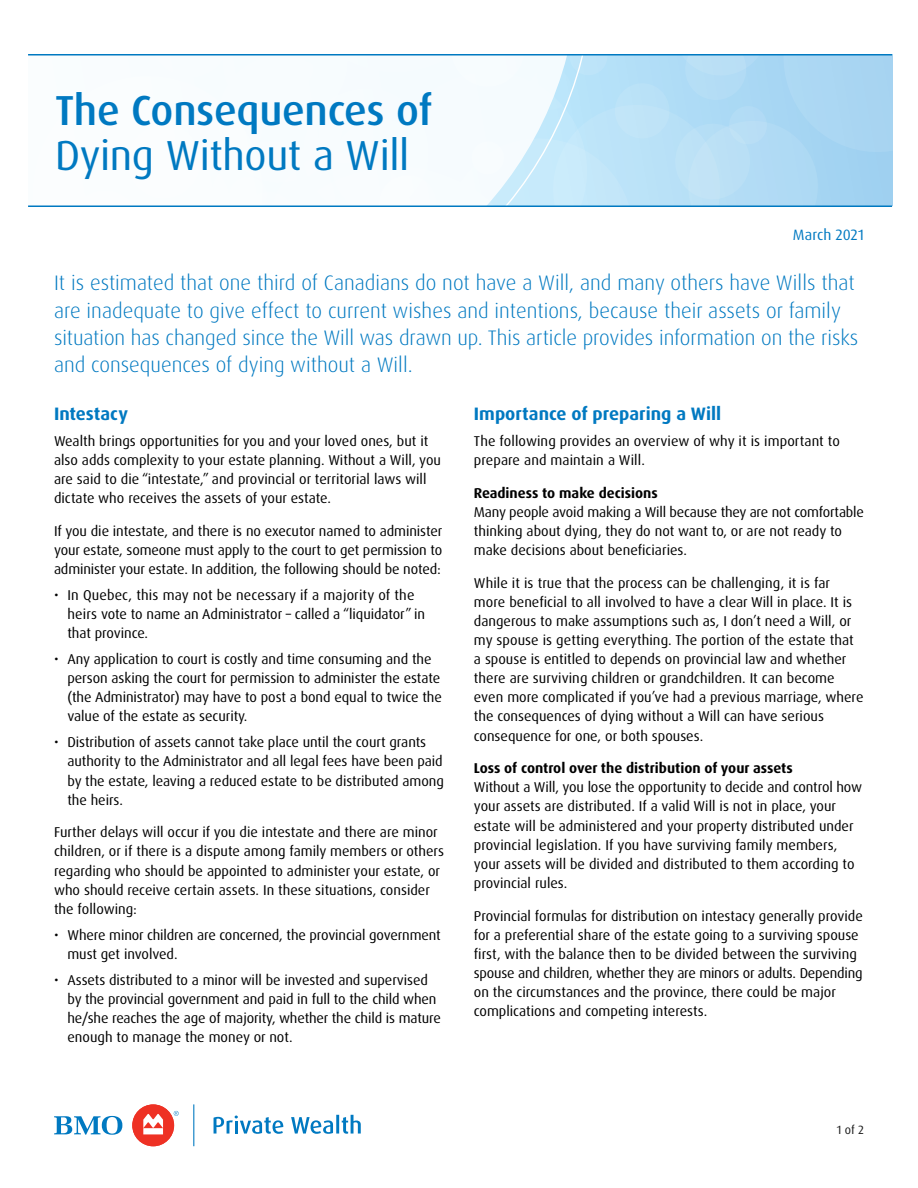
<style>
.page{position:relative;width:918px;height:1188px;background:#fff}
.page>*{position:absolute;margin:0;border:0;box-sizing:border-box;transform-origin:0 0}
.t1{font:500 42px/45px "Dax Pro";letter-spacing:-.01em;color:#0079c1}
.t2{font:300 21px/27px "Dax Pro";color:#0079c1}
.t3{font:700 18px "Dax Pro";color:#0079c1}
.t4{font:15px "Dax Pro";letter-spacing:.005em;color:#0079c1}
.t5{font:14.25px/19px "Dax Pro";color:#000}
.t6{font:700 14.25px "Dax Pro";color:#000}
.t7{font:12px "Dax Pro";color:#000}
.s1{font-weight:400}
</style>
<div class="page">
<svg style="left:594px;top:56px;width:298px;height:149px;background:#b1dbf4"></svg>
<svg style="left:28px;top:56px;width:566px;height:150px"></svg>
<hr style="left:28px;top:54px;width:864px;height:2px;background:#0079c1">
<hr style="left:28px;top:206px;width:864px;height:1px;background:#0079c1">
<div style="left:132px;top:1104px;width:42px;height:42px;background:#ee3124;border-radius:50%"></div>
<svg style="left:143px;top:1114px;width:20px;height:21px"></svg>
<svg style="left:214px;top:1116px;width:69px;height:18px"></svg>
<svg style="left:291px;top:1115px;width:70px;height:19px"></svg>
<svg style="left:54px;top:1116px;width:68px;height:19px"></svg>
<svg style="left:174px;top:1111px;width:5px;height:5px"></svg>
<svg style="left:193px;top:1104px;width:1px;height:42px"></svg>
<p class="t1" style="left:55px;top:88px;width:379px">The Consequences of<br><span class="s1">Dying Without a Will</span></p>
<p class="t4" style="left:793px;top:225px;width:73px">March 2021</p>
<p class="t2" style="left:54px;top:270px;width:806px">It is estimated that one third of Canadians do not have a Will, and many others have Wills that are inadequate to give effect to current wishes and intentions, because their assets or family situation has changed since the Will was drawn up. This article provides information on the risks and consequences of dying without a Will.</p>
<h1 class="t3" style="left:54px;top:402px;width:75px">Intestacy</h1>
<p class="t5" style="left:54px;top:431px;width:389px">Wealth brings opportunities for you and your loved ones, but it also adds complexity to your estate planning. Without a Will, you are said to die “intestate,” and provincial or territorial laws will dictate who receives the assets of your estate.</p>
<p class="t5" style="left:54px;top:521px;width:390px;text-align:justify">If you die intestate, and there is no executor named to administer your estate, someone must apply to the court to get permission to administer your estate. In addition, the following should be noted:</p>
<p class="t5" style="left:67px;top:586px;width:359px;text-indent:-13px">• In Quebec, this may not be necessary if a majority of the heirs vote to name an Administrator – called a “liquidator” in that province.</p>
<p class="t5" style="left:67px;top:650px;width:376px;text-indent:-13px">• Any application to court is costly and time consuming and the person asking the court for permission to administer the estate (the Administrator) may have to post a bond equal to twice the value of the estate as security.</p>
<p class="t5" style="left:67px;top:733px;width:378px;text-indent:-13px">• Distribution of assets cannot take place until the court grants authority to the Administrator and all legal fees have been paid by the estate, leaving a reduced estate to be distributed among the heirs.</p>
<p class="t5" style="left:54px;top:823px;width:392px">Further delays will occur if you die intestate and there are minor children, or if there is a dispute among family members or others regarding who should be appointed to administer your estate, or who should receive certain assets. In these situations, consider the following:</p>
<p class="t5" style="left:67px;top:925px;width:375px;text-indent:-13px">• Where minor children are concerned, the provincial government must get involved.</p>
<p class="t5" style="left:67px;top:970px;width:375px;text-indent:-13px">• Assets distributed to a minor will be invested and supervised by the provincial government and paid in full to the child when he/she reaches the age of majority, whether the child is mature enough to manage the money or not.</p>
<h1 class="t3" style="left:474px;top:402px;width:249px">Importance of preparing a Will</h1>
<p class="t5" style="left:474px;top:431px;width:368px">The following provides an overview of why it is important to prepare and maintain a Will.</p>
<h2 class="t6" style="left:474px;top:483px;width:186px">Readiness to make decisions</h2>
<p class="t5" style="left:474px;top:502px;width:392px">Many people avoid making a Will because they are not comfortable thinking about dying, they do not want to, or are not ready to make decisions about beneficiaries.</p>
<p class="t5" style="left:474px;top:573px;width:391px">While it is true that the process can be challenging, it is far more beneficial to all involved to have a clear Will in place. It is dangerous to make assumptions such as, I don’t need a Will, or my spouse is getting everything. The portion of the estate that a spouse is entitled to depends on provincial law and whether there are surviving children or grandchildren. It can become even more complicated if you’ve had a previous marriage, where the consequences of dying without a Will can have serious consequence for one, or both spouses.</p>
<h2 class="t6" style="left:474px;top:759px;width:320px">Loss of control over the distribution of your assets</h2>
<p class="t5" style="left:474px;top:778px;width:390px">Without a Will, you lose the opportunity to decide and control how your assets are distributed. If a valid Will is not in place, your estate will be administered and your property distributed under provincial legislation. If you have surviving family members, your assets will be divided and distributed to them according to provincial rules.</p>
<p class="t5" style="left:474px;top:906px;width:391px">Provincial formulas for distribution on intestacy generally provide for a preferential share of the estate going to a surviving spouse first, with the balance then to be divided between the surviving spouse and children, whether they are minors or adults. Depending on the circumstances and the province, there could be major complications and competing interests.</p>
<p class="t7" style="left:837px;top:1122px;width:29px">1 of 2</p>
</div>
